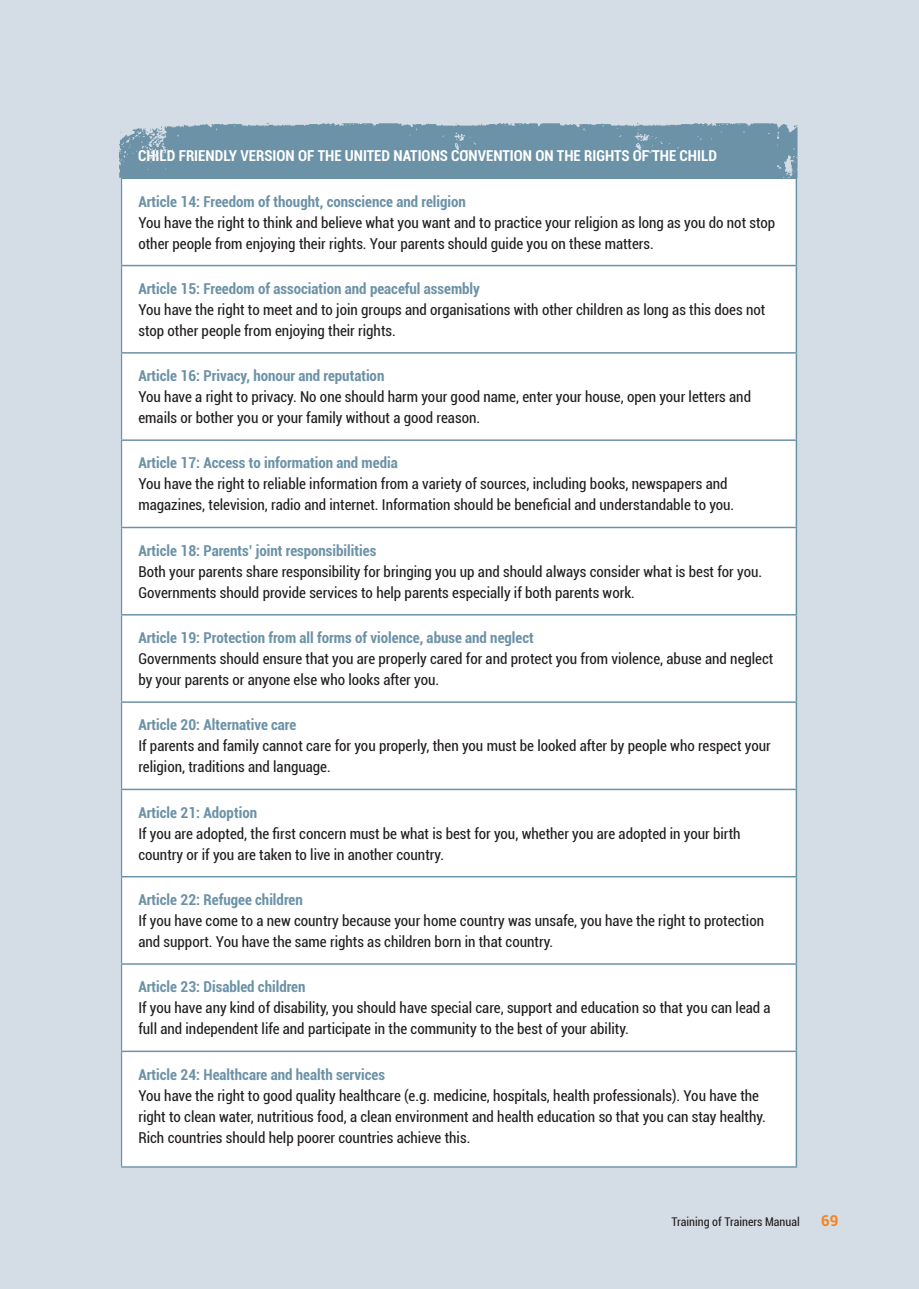
<style>
.page{position:relative;width:919px;height:1289px;background:#fff}
.page>*{position:absolute;margin:0;border:0;box-sizing:border-box;transform-origin:0 0}
.t1{font:condensed 15px/21px "Roboto";color:#231f20}
.t2{font:700 condensed 15px "Roboto";color:#6c92a7}
.t3{font:700 condensed 15px "Roboto";color:#fff}
.t4{font:700 15px "Roboto";color:#f58220}
.t5{font:condensed 12px "Roboto";color:#231f20}
</style>
<div class="page">
<div style="left:0;top:0;width:918px;height:1288px;background:#d4dde6"></div>
<div style="left:121px;top:177px;width:676px;height:990px;background:#fff"></div>
<hr style="left:121px;top:177px;width:676px;height:2px;background:#6c92a7">
<hr style="left:121px;top:179px;width:1px;height:86px;background:#6c92a7">
<hr style="left:795px;top:179px;width:2px;height:86px;background:#6c92a7">
<hr style="left:121px;top:265px;width:676px;height:1px;background:#6c92a7">
<hr style="left:121px;top:266px;width:1px;height:86px;background:#6c92a7">
<hr style="left:795px;top:266px;width:2px;height:86px;background:#6c92a7">
<hr style="left:121px;top:352px;width:676px;height:1px;background:#6c92a7">
<hr style="left:121px;top:353px;width:1px;height:86px;background:#6c92a7">
<hr style="left:795px;top:353px;width:2px;height:86px;background:#6c92a7">
<hr style="left:121px;top:439px;width:676px;height:2px;background:#6c92a7">
<hr style="left:121px;top:441px;width:1px;height:85px;background:#6c92a7">
<hr style="left:795px;top:441px;width:2px;height:85px;background:#6c92a7">
<hr style="left:121px;top:526px;width:676px;height:2px;background:#6c92a7">
<hr style="left:121px;top:528px;width:1px;height:86px;background:#6c92a7">
<hr style="left:795px;top:528px;width:2px;height:86px;background:#6c92a7">
<hr style="left:121px;top:614px;width:676px;height:1px;background:#6c92a7">
<hr style="left:121px;top:615px;width:1px;height:86px;background:#6c92a7">
<hr style="left:795px;top:615px;width:2px;height:86px;background:#6c92a7">
<hr style="left:121px;top:701px;width:676px;height:2px;background:#6c92a7">
<hr style="left:121px;top:703px;width:1px;height:85px;background:#6c92a7">
<hr style="left:795px;top:703px;width:2px;height:85px;background:#6c92a7">
<hr style="left:121px;top:788px;width:676px;height:2px;background:#6c92a7">
<hr style="left:121px;top:790px;width:1px;height:86px;background:#6c92a7">
<hr style="left:795px;top:790px;width:2px;height:86px;background:#6c92a7">
<hr style="left:121px;top:876px;width:676px;height:1px;background:#6c92a7">
<hr style="left:121px;top:877px;width:1px;height:86px;background:#6c92a7">
<hr style="left:795px;top:877px;width:2px;height:86px;background:#6c92a7">
<hr style="left:121px;top:963px;width:676px;height:1px;background:#6c92a7">
<hr style="left:121px;top:964px;width:1px;height:86px;background:#6c92a7">
<hr style="left:795px;top:964px;width:2px;height:86px;background:#6c92a7">
<hr style="left:121px;top:1050px;width:676px;height:2px;background:#6c92a7">
<hr style="left:121px;top:1052px;width:1px;height:114px;background:#6c92a7">
<hr style="left:795px;top:1052px;width:2px;height:114px;background:#6c92a7">
<hr style="left:121px;top:1166px;width:676px;height:1px;background:#6c92a7">
<img style="left:119px;top:123px;width:679px;height:54px">
<p class="t3" style="left:138px;top:145px;width:580px">CHILD FRIENDLY VERSION OF THE UNITED NATIONS CONVENTION ON THE RIGHTS OF THE CHILD</p>
<p class="t2" style="left:138px;top:191px;width:329px">Article 14: Freedom of thought, conscience and religion</p>
<p class="t1" style="left:138px;top:211px;width:638px">You have the right to think and believe what you want and to practice your religion as long as you do not stop other people from enjoying their rights. Your parents should guide you on these matters.</p>
<p class="t2" style="left:138px;top:278px;width:343px">Article 15: Freedom of association and peaceful assembly</p>
<p class="t1" style="left:138px;top:298px;width:628px">You have the right to meet and to join groups and organisations with other children as long as this does not stop other people from enjoying their rights.</p>
<p class="t2" style="left:138px;top:365px;width:247px">Article 16: Privacy, honour and reputation</p>
<p class="t1" style="left:138px;top:386px;width:614px">You have a right to privacy. No one should harm your good name, enter your house, open your letters and emails or bother you or your family without a good reason.</p>
<p class="t2" style="left:138px;top:452px;width:261px">Article 17: Access to information and media</p>
<p class="t1" style="left:138px;top:473px;width:597px">You have the right to reliable information from a variety of sources, including books, newspapers and magazines, television, radio and internet. Information should be beneficial and understandable to you.</p>
<p class="t2" style="left:138px;top:540px;width:239px">Article 18: Parents’ joint responsibilities</p>
<p class="t1" style="left:138px;top:560px;width:625px">Both your parents share responsibility for bringing you up and should always consider what is best for you.<br>Governments should provide services to help parents especially if both parents work.</p>
<p class="t2" style="left:138px;top:627px;width:397px">Article 19: Protection from all forms of violence, abuse and neglect</p>
<p class="t1" style="left:138px;top:647px;width:636px">Governments should ensure that you are properly cared for and protect you from violence, abuse and neglect by your parents or anyone else who looks after you.</p>
<p class="t2" style="left:138px;top:714px;width:159px">Article 20: Alternative care</p>
<p class="t1" style="left:138px;top:735px;width:633px">If parents and family cannot care for you properly, then you must be looked after by people who respect your religion, traditions and language.</p>
<p class="t2" style="left:138px;top:801px;width:120px">Article 21: Adoption</p>
<p class="t1" style="left:138px;top:822px;width:603px">If you are adopted, the first concern must be what is best for you, whether you are adopted in your birth country or if you are taken to live in another country.</p>
<p class="t2" style="left:138px;top:889px;width:166px">Article 22: Refugee children</p>
<p class="t1" style="left:138px;top:909px;width:627px">If you have come to a new country because your home country was unsafe, you have the right to protection and support. You have the same rights as children born in that country.</p>
<p class="t2" style="left:138px;top:976px;width:169px">Article 23: Disabled children</p>
<p class="t1" style="left:138px;top:997px;width:633px">If you have any kind of disability, you should have special care, support and education so that you can lead a full and independent life and participate in the community to the best of your ability.</p>
<p class="t2" style="left:138px;top:1063px;width:248px">Article 24: Healthcare and health services</p>
<p class="t1" style="left:138px;top:1084px;width:629px">You have the right to good quality healthcare (e.g. medicine, hospitals, health professionals). You have the right to clean water, nutritious food, a clean environment and health education so that you can stay healthy.<br>Rich countries should help poorer countries achieve this.</p>
<p class="t5" style="left:671px;top:1213px;width:130px">Training of Trainers Manual</p>
<p class="t4" style="left:821px;top:1210px;width:19px">69</p>
</div>
